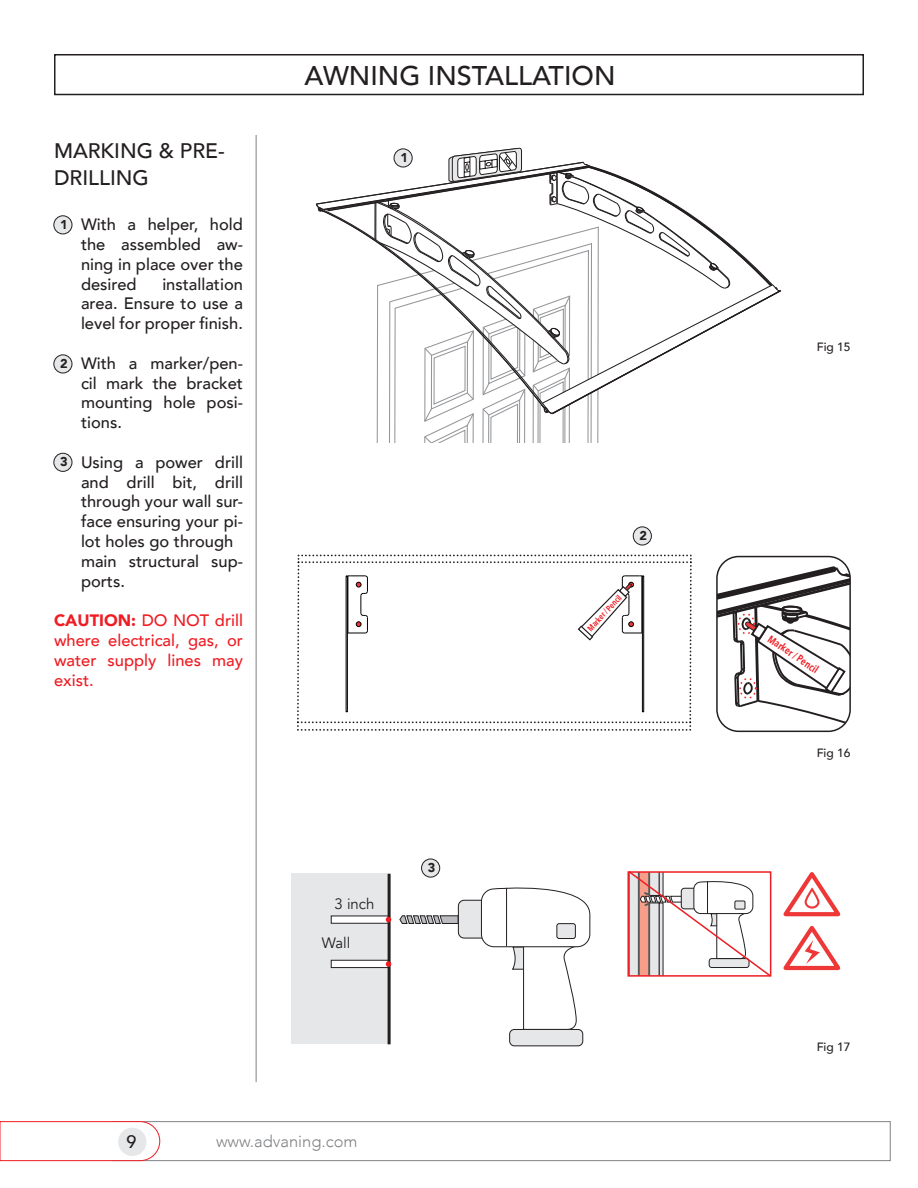
<style>
.page{position:relative;width:918px;height:1188px;background:#fff}
.page>*{position:absolute;margin:0;border:0;box-sizing:border-box;transform-origin:0 0}
.t1{font:500 27px "Avenir";color:#231f20}
.t2{font:500 21px/27px "Avenir";color:#231f20}
.t3{font:500 18px "Avenir";color:#231f20}
.t4{font:500 16.5px/19.8px "Avenir";color:#231f20;text-align:justify}
.t5{font:500 16.5px/19.8px "Avenir";color:#ee1d23;text-align:justify}
.t6{font:300 16.5px "Avenir";color:#808285}
.t7{font:15px "Avenir";color:#231f20}
.t8{font:900 12.75px "Avenir";color:#231f20}
.t9{font:500 12px "Avenir";color:#231f20}
.t10{font:600 10.5px "Avenir Next Condensed";color:#ee1d23}
.t11{font:600 8.55px "Avenir Next Condensed";color:#ee1d23;scale:.96 1}
.s1{font-weight:900}
</style>
<div class="page">
<div style="left:54px;top:54px;width:810px;height:41px;border:2px solid #231f20"></div>
<hr style="left:256px;top:135px;width:1px;height:947px;background:#808285">
<div style="left:112px;top:1121px;width:779px;height:40px;border:1px solid #808285"></div>
<svg style="left:0;top:1121px;width:161px;height:40px"></svg>
<svg style="left:315px;top:147px;width:466px;height:296px"></svg>
<svg style="left:297px;top:555px;width:395px;height:176px"></svg>
<svg style="left:718px;top:565px;width:132px;height:166px"></svg>
<div style="left:716px;top:556px;width:135px;height:176px;border:2px solid #231f20;border-radius:22px"></div>
<div style="left:292px;top:874px;width:96px;height:170px;background:#e6e7e9"></div>
<div style="left:331px;top:960px;width:58px;height:8px;background:#fff"></div>
<div style="left:331px;top:960px;width:58px;height:8px;border:1px solid #231f20"></div>
<div style="left:331px;top:916px;width:58px;height:7px;background:#fff"></div>
<div style="left:331px;top:916px;width:58px;height:8px;border:1px solid #231f20"></div>
<hr style="left:388px;top:874px;width:3px;height:170px;background:#231f20">
<div style="left:510px;top:1029px;width:73px;height:17px;background:#e6e7e9;border-radius:5px"></div>
<div style="left:509px;top:1029px;width:74px;height:17px;border:1px solid #231f20;border-radius:5px"></div>
<div style="left:458px;top:900px;width:48px;height:38px;background:#e6e7e9;border-radius:6px"></div>
<div style="left:458px;top:900px;width:48px;height:38px;border:1px solid #231f20;border-radius:6px"></div>
<svg style="left:481px;top:887px;width:110px;height:143px"></svg>
<hr style="left:506px;top:888px;width:1px;height:58px;background:#231f20">
<div style="left:557px;top:924px;width:18px;height:15px;background:#e6e7e9;border-radius:2px"></div>
<div style="left:557px;top:923px;width:19px;height:16px;border:1px solid #231f20;border-radius:2px"></div>
<svg style="left:399px;top:915px;width:60px;height:9px"></svg>
<div style="left:118px;top:1128px;width:28px;height:28px;background:#e6e7e9;border-radius:50%"></div>
<svg style="left:386px;top:917px;width:5px;height:5px"></svg>
<svg style="left:386px;top:961px;width:5px;height:6px"></svg>
<svg style="left:783px;top:872px;width:58px;height:99px"></svg>
<svg style="left:627px;top:871px;width:145px;height:106px"></svg>
<div style="left:54px;top:216px;width:18px;height:18px;background:#e6e7e9;border-radius:50%"></div>
<div style="left:53px;top:215px;width:19px;height:19px;border:1px solid #231f20;border-radius:50%"></div>
<div style="left:394px;top:149px;width:18px;height:18px;background:#e6e7e9;border-radius:50%"></div>
<div style="left:394px;top:149px;width:19px;height:18px;border:1px solid #231f20;border-radius:50%"></div>
<div style="left:54px;top:355px;width:18px;height:18px;background:#e6e7e9;border-radius:50%"></div>
<div style="left:53px;top:354px;width:19px;height:19px;border:1px solid #231f20;border-radius:50%"></div>
<div style="left:633px;top:527px;width:18px;height:18px;background:#e6e7e9;border-radius:50%"></div>
<div style="left:633px;top:527px;width:19px;height:18px;border:1px solid #231f20;border-radius:50%"></div>
<div style="left:422px;top:859px;width:18px;height:18px;background:#e6e7e9;border-radius:50%"></div>
<div style="left:421px;top:859px;width:19px;height:19px;border:1px solid #231f20;border-radius:50%"></div>
<div style="left:54px;top:453px;width:18px;height:18px;background:#e6e7e9;border-radius:50%"></div>
<div style="left:53px;top:453px;width:19px;height:19px;border:1px solid #231f20;border-radius:50%"></div>
<p class="t2" style="left:54px;top:136px;width:172px">MARKING &amp; PRE-<br>DRILLING</p>
<p class="t4" style="left:81px;top:214px;width:164px">With a helper, hold the assembled aw&shy;ning in place over the desired</p>
<p class="t8" style="left:60px;top:214px;width:9px">1</p>
<p class="t4" style="left:81px;top:273px;width:164px;text-indent:81px">installation area. Ensure to use a level for proper finish.</p>
<p class="t4" style="left:81px;top:352px;width:164px">With a marker/pen&shy;cil mark the bracket mounting hole posi&shy;tions.</p>
<p class="t4" style="left:81px;top:451px;width:164px;text-align:left">Using a power drill and drill bit, drill through your wall sur&shy;face ensuring your pi&shy;lot holes go through main structural sup&shy;ports.</p>
<p class="t5" style="left:54px;top:610px;width:191px"><span class="s1">CAUTION:</span> DO NOT drill where electrical, gas, or water supply lines may exist.</p>
<p class="t8" style="left:60px;top:353px;width:9px">2</p>
<p class="t8" style="left:60px;top:451px;width:9px">3</p>
<h1 class="t1" style="left:305px;top:52px;width:312px">AWNING INSTALLATION</h1>
<p class="t8" style="left:400px;top:147px;width:9px">1</p>
<p class="t8" style="left:640px;top:525px;width:9px">2</p>
<p class="t11" style="left:584px;top:625px;width:49px;rotate:-47deg">Marker / Pencil</p>
<p class="t7" style="left:335px;top:895px;width:42px">3 inch</p>
<p class="t7" style="left:322px;top:933px;width:30px">Wall</p>
<p class="t8" style="left:428px;top:857px;width:9px">3</p>
<p class="t3" style="left:127px;top:1126px;width:12px">9</p>
<p class="t6" style="left:216px;top:1132px;width:143px">www.advaning.com</p>
<p class="t9" style="left:817px;top:336px;width:35px">Fig 15</p>
<p class="t10" style="left:774px;top:630px;width:60px;rotate:34deg">Marker / Pencil</p>
<p class="t9" style="left:817px;top:743px;width:35px">Fig 16</p>
<p class="t9" style="left:817px;top:1037px;width:35px">Fig 17</p>
</div>
